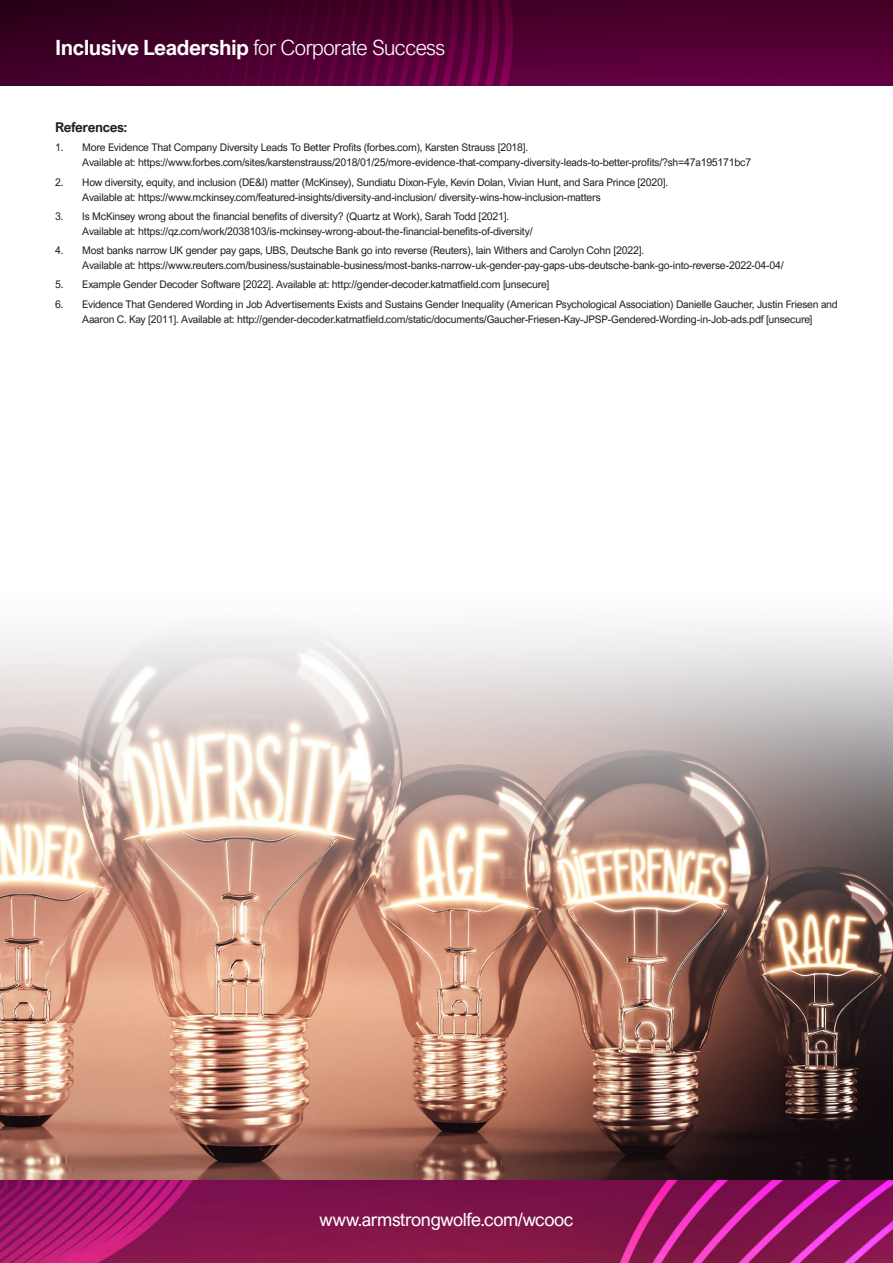
<style>
.page{position:relative;width:893px;height:1263px;background:#fff}
.page>*{position:absolute;margin:0;border:0;box-sizing:border-box;transform-origin:0 0}
.t1{font:700 21px "Arial Nova";letter-spacing:-.025em;color:#fff}
.t2{font:18.15px "Arial Nova";letter-spacing:-.02em;color:#fff}
.t3{font:700 13.5px "Arial Nova";letter-spacing:-.025em;color:#231f20}
.t4{font:10.5px/15px "Arial Nova";letter-spacing:-.02em;color:#231f20}
.s1{font-weight:300}
</style>
<div class="page">
<img style="left:0;top:624px;width:893px;height:639px">
<svg style="left:0;top:1150px;width:519px;height:27px;background:#9d6c5e"></svg>
<svg style="left:0;top:1150px;width:512px;height:20px;background:#915f52"></svg>
<svg style="left:0;top:1150px;width:505px;height:14px;background:#8e5e51"></svg>
<svg style="left:0;top:1150px;width:498px;height:8px;background:#8d5b4d"></svg>
<svg style="left:0;top:1150px;width:491px;height:3px"></svg>
<svg style="left:0;top:969px;width:893px;height:181px;background:#a47764"></svg>
<img style="left:0;top:0;width:893px;height:85px">
<h1 class="t1" style="left:55px;top:39px;width:392px">Inclusive Leadership <span class="s1">for Corporate Success</span></h1>
<p class="t3" style="left:55px;top:122px;width:74px">References:</p>
<p class="t4" style="left:82px;top:141px;width:671px;text-indent:-27px">1. More Evidence That Company Diversity Leads To Better Profits (forbes.com), Karsten Strauss [2018].<br>Available at: https://www.forbes.com/sites/karstenstrauss/2018/01/25/more-evidence-that-company-diversity-leads-to-better-profits/?sh=47a195171bc7</p>
<p class="t4" style="left:82px;top:175px;width:587px;text-indent:-27px">2. How diversity, equity, and inclusion (DE&amp;I) matter (McKinsey), Sundiatu Dixon-Fyle, Kevin Dolan, Vivian Hunt, and Sara Prince [2020].<br>Available at: https://www.mckinsey.com/featured-insights/diversity-and-inclusion/ diversity-wins-how-inclusion-matters</p>
<p class="t4" style="left:82px;top:209px;width:452px;text-indent:-27px">3. Is McKinsey wrong about the financial benefits of diversity? (Quartz at Work), Sarah Todd [2021].<br>Available at: https://qz.com/work/2038103/is-mckinsey-wrong-about-the-financial-benefits-of-diversity/</p>
<p class="t4" style="left:82px;top:244px;width:703px;text-indent:-27px">4. Most banks narrow UK gender pay gaps, UBS, Deutsche Bank go into reverse (Reuters), Iain Withers and Carolyn Cohn [2022].<br>Available at: https://www.reuters.com/business/sustainable-business/most-banks-narrow-uk-gender-pay-gaps-ubs-deutsche-bank-go-into-reverse-2022-04-04/</p>
<p class="t4" style="left:55px;top:278px;width:496px">5. Example Gender Decoder Software [2022]. Available at: http://gender-decoder.katmatfield.com [unsecure]</p>
<p class="t4" style="left:55px;top:297px;width:784px;text-align:center">6. Evidence That Gendered Wording in Job Advertisements Exists and Sustains Gender Inequality (American Psychological Association) Danielle Gaucher, Justin Friesen and<br>Aaaron C. Kay [2011]. Available at: http://gender-decoder.katmatfield.com/static/documents/Gaucher-Friesen-Kay-JPSP-Gendered-Wording-in-Job-ads.pdf [unsecure]</p>
<h2 class="t2" style="left:320px;top:1211px;width:255px">www.armstrongwolfe.com/wcooc</h2>
</div>
